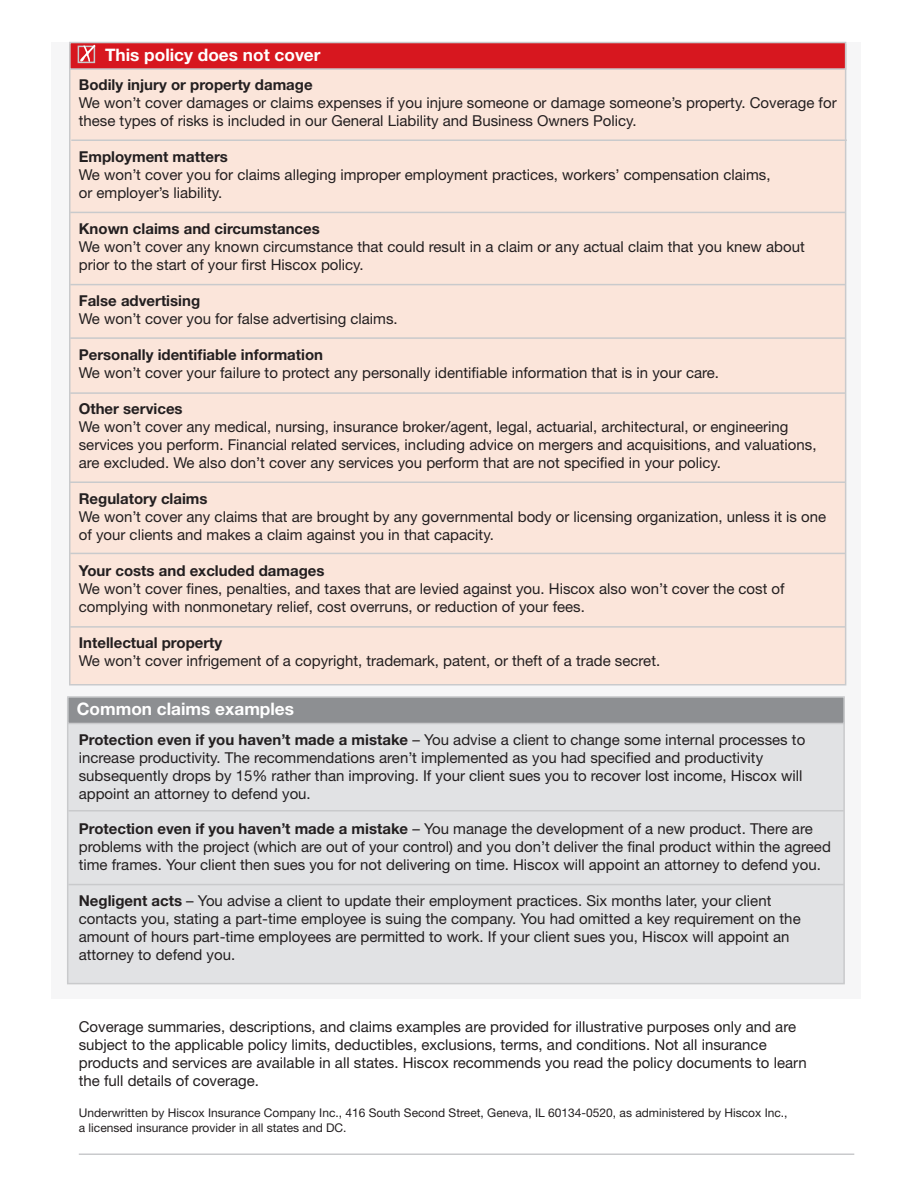
<style>
.page{position:relative;width:918px;height:1188px;background:#fff}
.page>*{position:absolute;margin:0;border:0;box-sizing:border-box;transform-origin:0 0}
.t1{font:700 17.25px "Helvetica Neue LT Std";color:#fff}
.t2{font:15px/18px "Helvetica Neue LT Std";color:#231f20}
.t3{font:12px/15px "Helvetica Neue LT Std";color:#231f20}
.s1{font-weight:700}
</style>
<div class="page">
<div style="left:51px;top:42px;width:810px;height:957px;background:#f6f6f7"></div>
<div style="left:70px;top:45px;width:776px;height:639px;background:#fbe5da"></div>
<div style="left:67px;top:698px;width:778px;height:286px;background:#e1e2e4;border:2px solid #c9cacc"></div>
<div style="left:69px;top:42px;width:777px;height:28px;background:#d7171f;border:2px solid #c9cacc"></div>
<div style="left:67px;top:696px;width:778px;height:28px;background:#8d8f92;border:2px solid #c9cacc"></div>
<div style="left:78px;top:46px;width:17px;height:17px;border:2px solid #c9cacc"></div>
<svg style="left:80px;top:45px;width:15px;height:17px"></svg>
<hr style="left:68px;top:884px;width:776px;height:1px;background:#c9cacc">
<hr style="left:68px;top:810px;width:776px;height:2px;background:#c9cacc">
<hr style="left:71px;top:140px;width:776px;height:1px;background:#c9cacc">
<hr style="left:70px;top:212px;width:776px;height:1px;background:#c9cacc">
<hr style="left:70px;top:284px;width:776px;height:1px;background:#c9cacc">
<hr style="left:70px;top:337px;width:776px;height:2px;background:#c9cacc">
<hr style="left:70px;top:392px;width:776px;height:2px;background:#c9cacc">
<hr style="left:70px;top:482px;width:775px;height:1px;background:#c9cacc">
<hr style="left:70px;top:553px;width:776px;height:1px;background:#c9cacc">
<hr style="left:70px;top:626px;width:776px;height:2px;background:#c9cacc">
<hr style="left:79px;top:1153px;width:775px;height:2px;background:#c9cacc">
<p class="t1" style="left:105px;top:44px;width:217px">This policy does not cover</p>
<p class="t2" style="left:79px;top:75px;width:759px"><span class="s1">Bodily injury or property damage<br></span>We won’t cover damages or claims expenses if you injure someone or damage someone’s property. Coverage for these types of risks is included in our General Liability and Business Owners Policy.</p>
<p class="t2" style="left:79px;top:147px;width:693px"><span class="s1">Employment matters<br></span>We won’t cover you for claims alleging improper employment practices, workers’ compensation claims, or employer’s liability.</p>
<p class="t2" style="left:79px;top:219px;width:727px"><span class="s1">Known claims and circumstances<br></span>We won’t cover any known circumstance that could result in a claim or any actual claim that you knew about prior to the start of your first Hiscox policy.</p>
<p class="t2" style="left:79px;top:291px;width:320px"><span class="s1">False advertising<br></span>We won’t cover you for false advertising claims.</p>
<p class="t2" style="left:79px;top:345px;width:642px"><span class="s1">Personally identifiable information<br></span>We won’t cover your failure to protect any personally identifiable information that is in your care.</p>
<p class="t2" style="left:79px;top:399px;width:739px"><span class="s1">Other services<br></span>We won’t cover any medical, nursing, insurance broker/agent, legal, actuarial, architectural, or engineering services you perform. Financial related services, including advice on mergers and acquisitions, and valuations, are excluded. We also don’t cover any services you perform that are not specified in your policy.</p>
<p class="t2" style="left:79px;top:489px;width:749px"><span class="s1">Regulatory claims<br></span>We won’t cover any claims that are brought by any governmental body or licensing organization, unless it is one of your clients and makes a claim against you in that capacity.</p>
<p class="t2" style="left:79px;top:561px;width:707px"><span class="s1">Your costs and excluded damages<br></span>We won’t cover fines, penalties, and taxes that are levied against you. Hiscox also won’t cover the cost of complying with nonmonetary relief, cost overruns, or reduction of your fees.</p>
<p class="t2" style="left:79px;top:633px;width:583px"><span class="s1">Intellectual property<br></span>We won’t cover infrigement of a copyright, trademark, patent, or theft of a trade secret.</p>
<p class="t1" style="left:77px;top:699px;width:219px">Common claims examples</p>
<p class="t2" style="left:79px;top:731px;width:728px"><span class="s1">Protection even if you haven’t made a mistake</span> – You advise a client to change some internal processes to increase productivity. The recommendations aren’t implemented as you had specified and productivity subsequently drops by 15% rather than improving. If your client sues you to recover lost income, Hiscox will appoint an attorney to defend you.</p>
<p class="t2" style="left:79px;top:819px;width:754px"><span class="s1">Protection even if you haven’t made a mistake</span> – You manage the development of a new product. There are problems with the project (which are out of your control) and you don’t deliver the final product within the agreed time frames. Your client then sues you for not delivering on time. Hiscox will appoint an attorney to defend you.</p>
<p class="t2" style="left:79px;top:891px;width:723px"><span class="s1">Negligent acts</span> – You advise a client to update their employment practices. Six months later, your client contacts you, stating a part-time employee is suing the company. You had omitted a key requirement on the amount of hours part-time employees are permitted to work. If your client sues you, Hiscox will appoint an attorney to defend you.</p>
<p class="t2" style="left:79px;top:1017px;width:729px">Coverage summaries, descriptions, and claims examples are provided for illustrative purposes only and are subject to the applicable policy limits, deductibles, exclusions, terms, and conditions. Not all insurance products and services are available in all states. Hiscox recommends you read the policy documents to learn the full details of coverage.</p>
<p class="t3" style="left:79px;top:1106px;width:710px">Underwritten by Hiscox Insurance Company Inc., 416 South Second Street, Geneva, IL 60134-0520, as administered by Hiscox Inc., a licensed insurance provider in all states and DC.</p>
</div>
